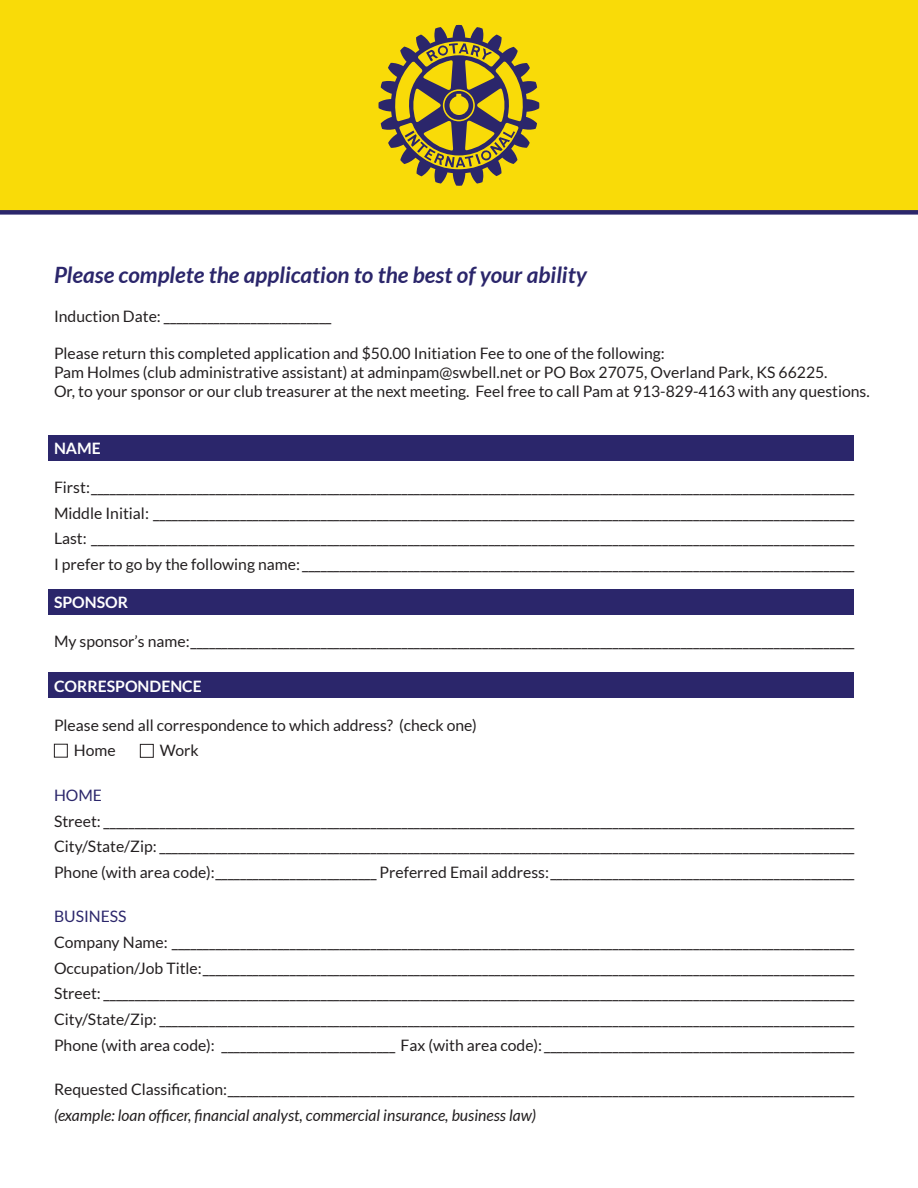
<style>
.page{position:relative;width:918px;height:1188px;background:#fff}
.page>*{position:absolute;margin:0;border:0;box-sizing:border-box;transform-origin:0 0}
.t1{font:italic 700 22.5px "Lato";color:#2b266b}
.t2{font:15.75px "Lato";color:#231f20}
.t3{font:italic 15.75px "Lato";color:#231f20}
.t4{font:700 15.75px "Lato";color:#fff}
.t5{font:15.75px "Lato";color:#2b266b}
</style>
<div class="page">
<div style="left:49px;top:672px;width:805px;height:26px;background:#2b266b"></div>
<div style="left:49px;top:589px;width:805px;height:26px;background:#2b266b"></div>
<div style="left:49px;top:436px;width:805px;height:25px;background:#2b266b"></div>
<div style="left:0;top:0;width:918px;height:215px;background:#f9db08"></div>
<div style="left:54px;top:744px;width:14px;height:14px;border:1px solid #231f20"></div>
<div style="left:140px;top:744px;width:14px;height:14px;border:1px solid #231f20"></div>
<svg style="left:379px;top:25px;width:160px;height:161px;background:#a8942e"></svg>
<p class="t1" style="left:54px;top:262px;width:534px">Please complete the application to the best of your ability</p>
<p class="t2" style="left:54px;top:307px;width:279px">Induction Date: ___________________________</p>
<p class="t2" style="left:54px;top:345px;width:612px">Please return this completed application and $50.00 Initiation Fee to one of the following:</p>
<p class="t2" style="left:54px;top:364px;width:775px">Pam Holmes (club administrative assistant) at adminpam@swbell.net or PO Box 27075, Overland Park, KS 66225.</p>
<p class="t2" style="left:54px;top:383px;width:817px">Or, to your sponsor or our club treasurer at the next meeting. Feel free to call Pam at 913-829-4163 with any questions.</p>
<p class="t4" style="left:54px;top:439px;width:48px">NAME</p>
<p class="t2" style="left:54px;top:479px;width:802px">First:___________________________________________________________________________________________________________________________</p>
<p class="t2" style="left:54px;top:504px;width:802px">Middle Initial: _________________________________________________________________________________________________________________</p>
<p class="t2" style="left:54px;top:530px;width:802px">Last: ___________________________________________________________________________________________________________________________</p>
<p class="t2" style="left:54px;top:556px;width:802px">I prefer to go by the following name:_________________________________________________________________________________________</p>
<p class="t4" style="left:54px;top:593px;width:76px">SPONSOR</p>
<p class="t2" style="left:54px;top:633px;width:802px">My sponsor’s name:___________________________________________________________________________________________________________</p>
<p class="t4" style="left:54px;top:677px;width:149px">CORRESPONDENCE</p>
<p class="t2" style="left:54px;top:716px;width:424px">Please send all correspondence to which address? (check one)</p>
<p class="t2" style="left:74px;top:742px;width:43px">Home</p>
<p class="t2" style="left:160px;top:742px;width:41px">Work</p>
<p class="t5" style="left:54px;top:786px;width:50px">HOME</p>
<p class="t2" style="left:54px;top:812px;width:802px">Street: _________________________________________________________________________________________________________________________</p>
<p class="t2" style="left:54px;top:838px;width:802px">City/State/Zip: ________________________________________________________________________________________________________________</p>
<p class="t2" style="left:54px;top:863px;width:802px">Phone (with area code):__________________________ Preferred Email address:_________________________________________________</p>
<p class="t5" style="left:54px;top:908px;width:74px">BUSINESS</p>
<p class="t2" style="left:54px;top:934px;width:802px">Company Name: ______________________________________________________________________________________________________________</p>
<p class="t2" style="left:54px;top:959px;width:802px">Occupation/Job Title:_________________________________________________________________________________________________________</p>
<p class="t2" style="left:54px;top:985px;width:802px">Street: _________________________________________________________________________________________________________________________</p>
<p class="t2" style="left:54px;top:1011px;width:802px">City/State/Zip: ________________________________________________________________________________________________________________</p>
<p class="t2" style="left:54px;top:1036px;width:802px">Phone (with area code): ____________________________ Fax (with area code):__________________________________________________</p>
<p class="t2" style="left:54px;top:1081px;width:802px">Requested Classification:_____________________________________________________________________________________________________</p>
<p class="t3" style="left:54px;top:1106px;width:484px">(example: loan officer, financial analyst, commercial insurance, business law)</p>
</div>
